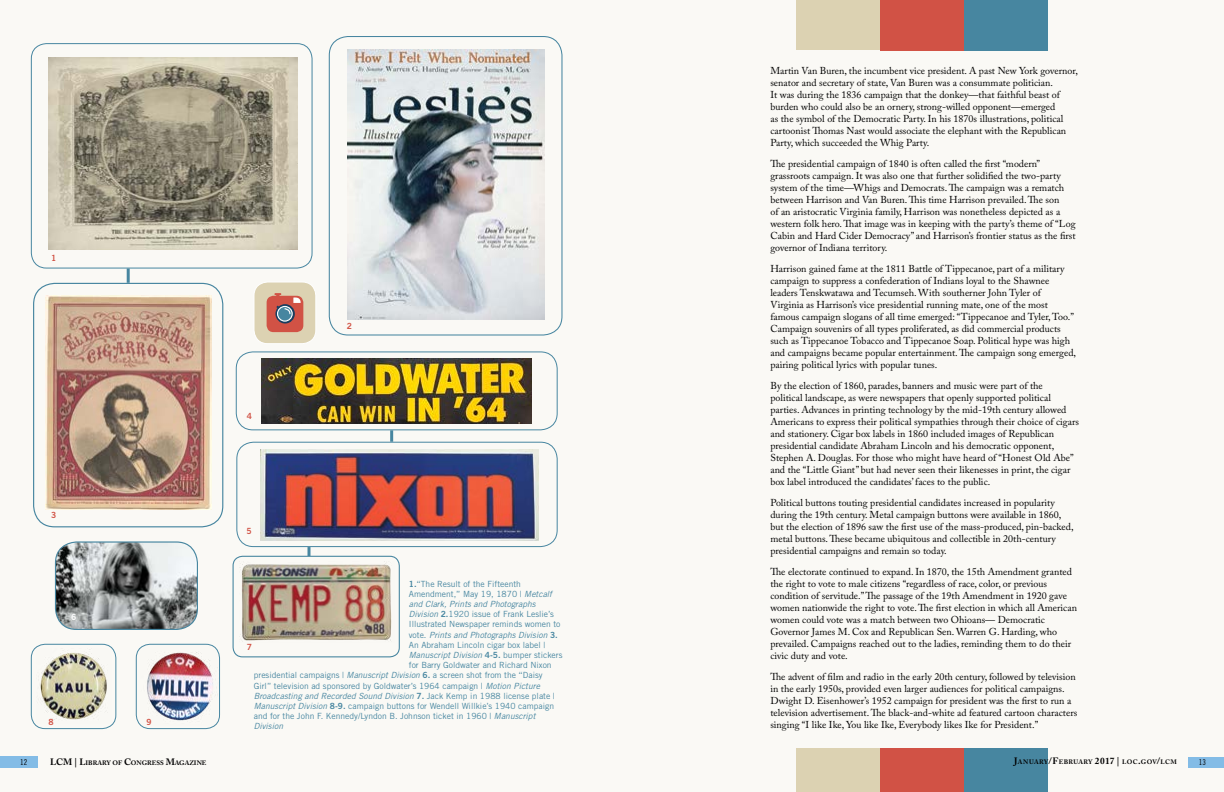
<style>
.page{position:relative;width:1224px;height:792px;background:#faf9f5}
.page>*{position:absolute;margin:0;border:0;box-sizing:border-box;transform-origin:0 0}
.Text-Dept{font:10px/12px "Adobe Caslon Pro";color:#000}
.photo_caption{font:8.5px "Trade Gothic";color:#4786a0}
.photo_caption-2{font:italic 8.5px "Trade Gothic";color:#4786a0}
.photo_caption-3{font:8.5px "Trade Gothic Bold Two";color:#d15245}
.photo_caption-4{font:8.5px "Trade Gothic Bold Two";color:#fff}
.t1{font:8px "Trade Gothic Cond Eighteen";color:#000}
.t2{font:700 6.5px "Adobe Caslon Pro";letter-spacing:.055em;color:#000}
.t3{font:700 6.5px "Adobe Caslon Pro";letter-spacing:.01em;color:#000}
.s1{font-family:"Trade Gothic Bold Two"}
.s2{font-style:italic}
.s3{font-style:normal}
.s4{font-family:"Trade Gothic Bold Two";font-style:normal}
.s5{font-size:9.2px}
</style>
<div class="page">
<div style="left:796px;top:0;width:84px;height:50px;background:#dcd2b2"></div>
<div style="left:796px;top:748px;width:84px;height:44px;background:#dcd2b2"></div>
<div style="left:880px;top:0;width:84px;height:50px;background:#d15245"></div>
<div style="left:880px;top:748px;width:84px;height:44px;background:#d15245"></div>
<div style="left:964px;top:0;width:84px;height:50px;background:#4786a0"></div>
<div style="left:964px;top:748px;width:84px;height:44px;background:#4786a0"></div>
<img style="left:45px;top:296px;width:166px;height:214px">
<div style="left:33px;top:283px;width:190px;height:244px;border:1px solid #4786a0;border-radius:21px"></div>
<img style="left:49px;top:58px;width:248px;height:192px">
<div style="left:31px;top:43px;width:281px;height:225px;border:1px solid #4786a0;border-radius:15px"></div>
<img style="left:347px;top:50px;width:197px;height:270px">
<div style="left:329px;top:36px;width:233px;height:300px;border:1px solid #4786a0;border-radius:19px"></div>
<img style="left:262px;top:358px;width:270px;height:66px">
<div style="left:236px;top:351px;width:322px;height:79px;border:1px solid #4786a0;border-radius:17px"></div>
<img style="left:261px;top:450px;width:278px;height:90px">
<div style="left:236px;top:442px;width:322px;height:105px;border:1px solid #4786a0;border-radius:17px"></div>
<img style="left:40px;top:648px;width:72px;height:72px">
<div style="left:31px;top:644px;width:85px;height:85px;border:1px solid #4786a0;border-radius:14px"></div>
<img style="left:139px;top:644px;width:81px;height:82px">
<div style="left:136px;top:644px;width:84px;height:85px;border:1px solid #4786a0;border-radius:14px"></div>
<img style="left:240px;top:563px;width:152px;height:78px">
<div style="left:233px;top:556px;width:167px;height:101px;border:1px solid #4786a0;border-radius:10px"></div>
<img style="left:56px;top:543px;width:141px;height:86px">
<div style="left:55px;top:541px;width:143px;height:89px;border:1px solid #4786a0;border-radius:21px"></div>
<div style="left:254px;top:282px;width:62px;height:62px;background:#dcd2b2;border-radius:14px"></div>
<div style="left:254px;top:282px;width:62px;height:62px;border:1px solid #fff;border-radius:14px"></div>
<svg style="left:267px;top:293px;width:36px;height:39px"></svg>
<hr style="left:127px;top:268px;width:3px;height:15px;background:#4786a0">
<svg style="left:390px;top:430px;width:3px;height:12px"></svg>
<svg style="left:308px;top:547px;width:2px;height:9px"></svg>
<div style="left:0;top:757px;width:38px;height:11px;background:#83bce6"></div>
<div style="left:1188px;top:757px;width:36px;height:10px;background:#83bce6"></div>
<p class="photo_caption-3" style="left:51px;top:253px;width:7px">1</p>
<p class="photo_caption-3" style="left:51px;top:510px;width:7px">3</p>
<p class="photo_caption-4" style="left:71px;top:612px;width:7px">6</p>
<p class="photo_caption-3" style="left:49px;top:716px;width:7px">8</p>
<p class="photo_caption-3" style="left:146px;top:716px;width:7px">9</p>
<p class="photo_caption-3" style="left:247px;top:410px;width:7px">4</p>
<p class="photo_caption-3" style="left:247px;top:526px;width:7px">5</p>
<p class="photo_caption-3" style="left:347px;top:321px;width:7px">2</p>
<p class="photo_caption" style="left:409px;top:579px;width:114px"><span class="s1">1.</span>“The Result of the Fifteenth</p>
<p class="photo_caption" style="left:409px;top:589px;width:145px">Amendment,” May 19, 1870 | <span class="s2">Metcalf</span></p>
<p class="photo_caption-2" style="left:409px;top:599px;width:128px">and Clark, Prints and Photographs</p>
<p class="photo_caption" style="left:409px;top:609px;width:146px"><span class="s2">Division</span> <span class="s1">2.</span>1920 issue of Frank Leslie’s</p>
<p class="photo_caption" style="left:409px;top:619px;width:153px">Illustrated Newspaper reminds women to</p>
<p class="photo_caption-2" style="left:409px;top:630px;width:150px"><span class="s3">vote.</span> Prints and Photographs Division <span class="s4">3.</span></p>
<p class="photo_caption" style="left:409px;top:640px;width:138px">An Abraham Lincoln cigar box label |</p>
<p class="photo_caption-2" style="left:409px;top:650px;width:155px">Manuscript Division <span class="s4">4-5.</span> <span class="s3">bumper stickers</span></p>
<p class="photo_caption" style="left:409px;top:660px;width:144px">for Barry Goldwater and Richard Nixon</p>
<p class="photo_caption" style="left:254px;top:670px;width:290px">presidential campaigns | <span class="s2">Manuscript Division</span> <span class="s1">6.</span> a screen shot from the “Daisy</p>
<p class="photo_caption" style="left:254px;top:681px;width:288px">Girl” television ad sponsored by Goldwater’s 1964 campaign | <span class="s2">Motion Picture</span></p>
<p class="photo_caption-2" style="left:254px;top:691px;width:303px">Broadcasting and Recorded Sound Division <span class="s4">7.</span> <span class="s3">Jack Kemp in 1988 license plate |</span></p>
<p class="photo_caption" style="left:254px;top:701px;width:302px"><span class="s2">Manuscript Division</span> <span class="s1">8-9.</span> campaign buttons for Wendell Willkie’s 1940 campaign</p>
<p class="photo_caption" style="left:254px;top:711px;width:283px">and for the John F. Kennedy/Lyndon B. Johnson ticket in 1960 | <span class="s2">Manuscript</span></p>
<p class="photo_caption-2" style="left:254px;top:721px;width:31px">Division</p>
<p class="photo_caption-3" style="left:247px;top:641px;width:7px">7</p>
<p class="Text-Dept" style="left:770px;top:65px;width:309px">Martin Van Buren, the incumbent vice president. A past New York governor, senator and secretary of state, Van Buren was a consummate politician.<br>It was during the 1836 campaign that the donkey—that faithful beast of burden who could also be an ornery, strong-willed opponent—emerged<br>as the symbol of the Democratic Party. In his 1870s illustrations, political cartoonist Thomas Nast would associate the elephant with the Republican Party, which succeeded the Whig Party.</p>
<p class="Text-Dept" style="left:770px;top:158px;width:307px">The presidential campaign of 1840 is often called the first “modern” grassroots campaign. It was also one that further solidified the two-party system of the time—Whigs and Democrats. The campaign was a rematch between Harrison and Van Buren. This time Harrison prevailed. The son<br>of an aristocratic Virginia family, Harrison was nonetheless depicted as a western folk hero. That image was in keeping with the party’s theme of “Log Cabin and Hard Cider Democracy” and Harrison’s frontier status as the first governor of Indiana territory.</p>
<p class="Text-Dept" style="left:770px;top:263px;width:307px">Harrison gained fame at the 1811 Battle of Tippecanoe, part of a military campaign to suppress a confederation of Indians loyal to the Shawnee leaders Tenskwatawa and Tecumseh. With southerner John Tyler of Virginia as Harrison’s vice presidential running mate, one of the most famous campaign slogans of all time emerged: “Tippecanoe and Tyler, Too.” Campaign souvenirs of all types proliferated, as did commercial products such as Tippecanoe Tobacco and Tippecanoe Soap. Political hype was high and campaigns became popular entertainment. The campaign song emerged, pairing political lyrics with popular tunes.</p>
<p class="Text-Dept" style="left:770px;top:380px;width:310px">By the election of 1860, parades, banners and music were part of the<br>political landscape, as were newspapers that openly supported political parties. Advances in printing technology by the mid-19th century allowed Americans to express their political sympathies through their choice of cigars and stationery. Cigar box labels in 1860 included images of Republican presidential candidate Abraham Lincoln and his democratic opponent, Stephen A. Douglas. For those who might have heard of “Honest Old Abe” and the “Little Giant” but had never seen their likenesses in print, the cigar box label introduced the candidates’ faces to the public.</p>
<p class="Text-Dept" style="left:770px;top:497px;width:305px">Political buttons touting presidential candidates increased in popularity during the 19th century. Metal campaign buttons were available in 1860, but the election of 1896 saw the first use of the mass-produced, pin-backed, metal buttons. These became ubiquitous and collectible in 20th-century presidential campaigns and remain so today.</p>
<p class="Text-Dept" style="left:770px;top:566px;width:308px">The electorate continued to expand. In 1870, the 15th Amendment granted the right to vote to male citizens “regardless of race, color, or previous condition of servitude.” The passage of the 19th Amendment in 1920 gave women nationwide the right to vote. The first election in which all American women could vote was a match between two Ohioans— Democratic Governor James M. Cox and Republican Sen. Warren G. Harding, who prevailed. Campaigns reached out to the ladies, reminding them to do their civic duty and vote.</p>
<p class="Text-Dept" style="left:770px;top:671px;width:308px">The advent of film and radio in the early 20th century, followed by television in the early 1950s, provided even larger audiences for political campaigns.<br>Dwight D. Eisenhower’s 1952 campaign for president was the first to run a television advertisement. The black-and-white ad featured cartoon characters singing “I like Ike, You like Ike, Everybody likes Ike for President.”</p>
<p class="t1" style="left:20px;top:757px;width:9px">12</p>
<p class="t3" style="left:50px;top:758px;width:158px"><span class="s5">LCM | L</span>IBRARY OF <span class="s5">C</span>ONGRESS <span class="s5">M</span>AGAZINE</p>
<p class="t2" style="left:1014px;top:757px;width:164px"><span class="s5">J</span>ANUARY<span class="s5">/F</span>EBRUARY <span class="s5">2017 |</span> LOC<span class="s5">.</span>GOV<span class="s5">/</span>LCM</p>
<p class="t1" style="left:1199px;top:757px;width:9px">13</p>
</div>
